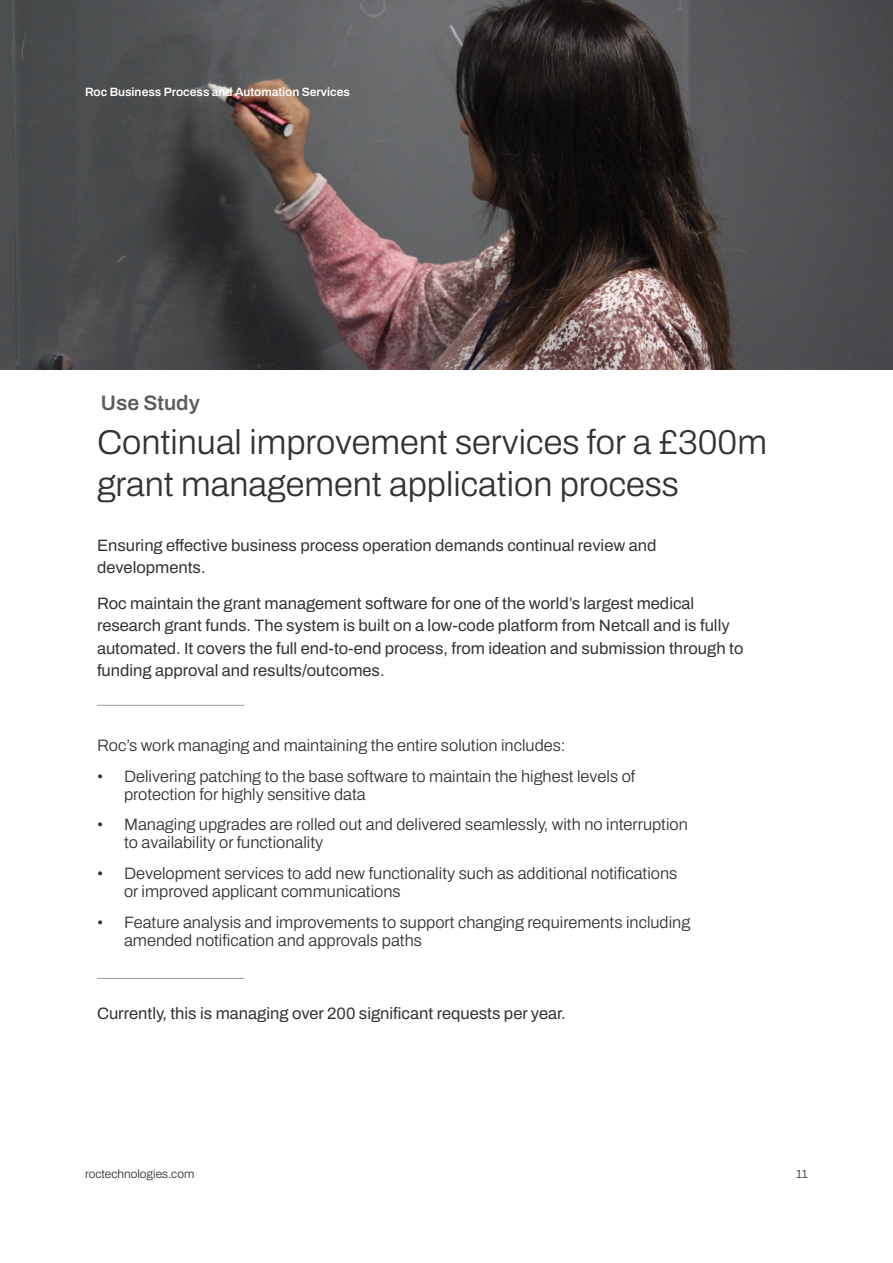
<style>
.page{position:relative;width:893px;height:1263px;background:#fff}
.page>*{position:absolute;margin:0;border:0;box-sizing:border-box;transform-origin:0 0}
.t1{font:300 34.5px/42px "Archivo";color:#333}
.t2{font:600 21px "Archivo";color:#5c5c5c}
.t3{font:300 16.5px/18px "Archivo";color:#333}
.t4{font:16.5px/22.5px "Archivo";color:#333}
.t5{font:600 12px "Archivo";color:#fff}
.t6{font:300 12px "Archivo";color:#333}
</style>
<div class="page">
<img style="left:0;top:0;width:893px;height:370px">
<hr style="left:97px;top:705px;width:147px;height:1px;background:#333">
<hr style="left:97px;top:978px;width:147px;height:1px;background:#333">
<p class="t5" style="left:85px;top:82px;width:266px">Roc Business Process and Automation Services</p>
<p class="t2" style="left:101px;top:387px;width:100px">Use Study</p>
<p class="t1" style="left:97px;top:421px;width:671px">Continual improvement services for a £300m grant management application process</p>
<p class="t4" style="left:97px;top:534px;width:561px">Ensuring effective business process operation demands continual review and developments.</p>
<p class="t4" style="left:97px;top:592px;width:648px">Roc maintain the grant management software for one of the world’s largest medical research grant funds. The system is built on a low-code platform from Netcall and is fully automated. It covers the full end-to-end process, from ideation and submission through to funding approval and results/outcomes.</p>
<p class="t3" style="left:97px;top:736px;width:470px">Roc’s work managing and maintaining the entire solution includes:</p>
<p class="t3" style="left:124px;top:767px;width:513px;text-indent:-27px">• Delivering patching to the base software to maintain the highest levels of protection for highly sensitive data</p>
<p class="t3" style="left:124px;top:816px;width:565px;text-indent:-27px">• Managing upgrades are rolled out and delivered seamlessly, with no interruption to availability or functionality</p>
<p class="t3" style="left:124px;top:864px;width:555px;text-indent:-27px">• Development services to add new functionality such as additional notifications or improved applicant communications</p>
<p class="t3" style="left:124px;top:913px;width:568px;text-indent:-27px">• Feature analysis and improvements to support changing requirements including amended notification and approvals paths</p>
<p class="t4" style="left:97px;top:1002px;width:470px">Currently, this is managing over 200 significant requests per year.</p>
<p class="t6" style="left:85px;top:1165px;width:111px">roctechnologies.com</p>
<p class="t6" style="left:796px;top:1165px;width:13px">11</p>
</div>
